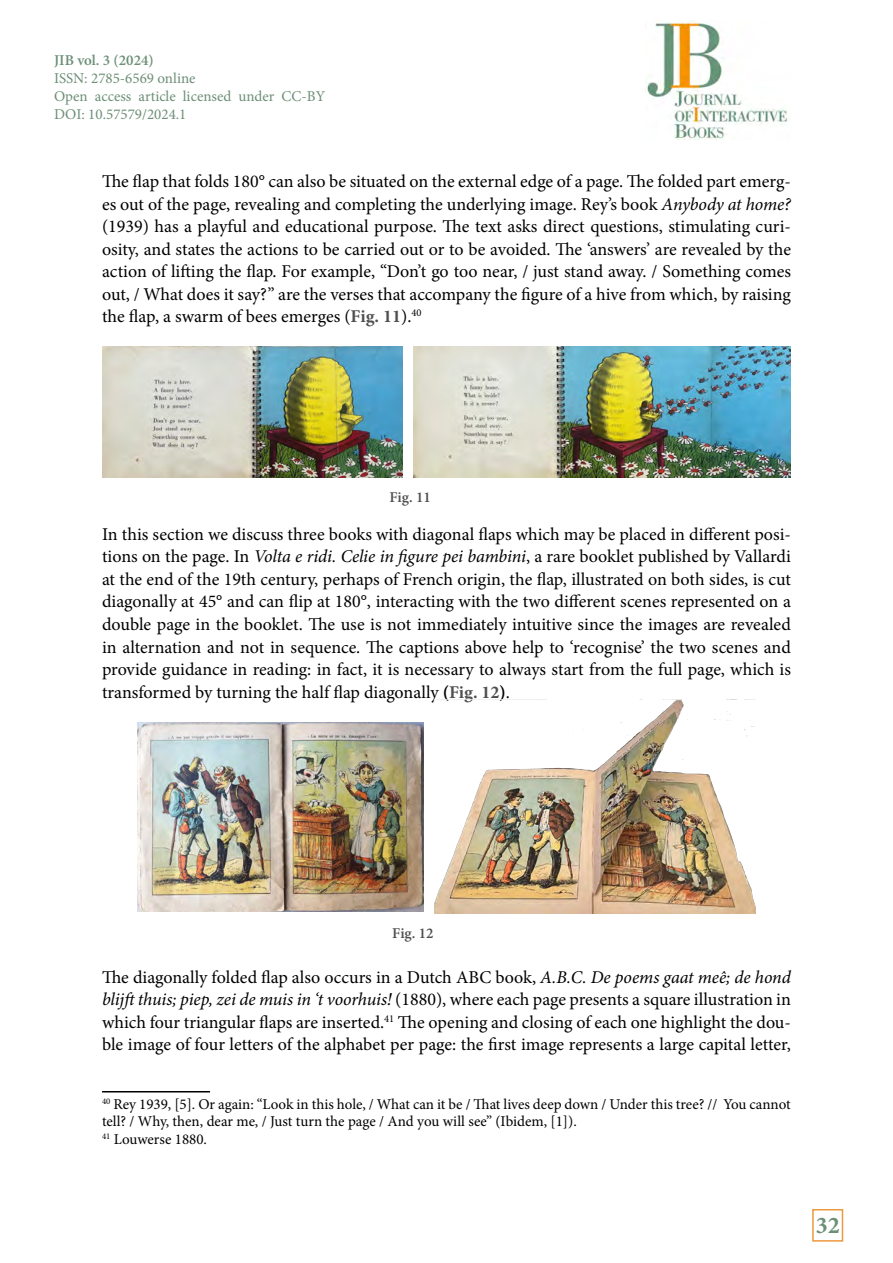
<style>
.page{position:relative;width:893px;height:1263px;background:#fff}
.page>*{position:absolute;margin:0;border:0;box-sizing:border-box;transform-origin:0 0}
.t1{font:700 24px "Minion Pro";color:#6c8f76}
.t2{font:18px/22.5px "Minion Pro";color:#000;text-align:justify}
.t3{font:15px/17.2px "Minion Pro";letter-spacing:-.005em;color:#000}
.t4{font:15px/18px "Minion Pro";color:#6c8f76}
.t5{font:600 15px "Minion Pro";color:#6c8f76}
.t6{font:600 15px "Minion Pro";color:#504f4f}
.s1{font-style:italic}
.s2{font-weight:700;color:#504f4f}
.s3{font-weight:700}
</style>
<div class="page">
<img style="left:645px;top:21px;width:143px;height:118px">
<hr style="left:102px;top:1091px;width:108px;height:1px;background:#000">
<img style="left:137px;top:723px;width:286px;height:189px">
<img style="left:434px;top:699px;width:322px;height:215px">
<img style="left:103px;top:346px;width:300px;height:132px">
<img style="left:413px;top:346px;width:378px;height:132px">
<div style="left:812px;top:1209px;width:31px;height:32px;border:2px solid #ee983f"></div>
<p class="t5" style="left:54px;top:50px;width:101px">JIB vol. 3 (2024)</p>
<p class="t4" style="left:54px;top:69px;width:273px">ISSN: 2785-6569 online<br>Open access article licensed under CC-BY<br>DOI: 10.57579/2024.1</p>
<p class="t2" style="left:102px;top:171px;width:690px">The flap that folds 180° can also be situated on the external edge of a page. The folded part emerg&shy;es out of the page, revealing and completing the underlying image. Rey’s book <span class="s1">Anybody at home? </span>(1939) has a playful and educational purpose. The text asks direct questions, stimulating curi&shy;osity, and states the actions to be carried out or to be avoided. The ‘answers’ are revealed by the action of lifting the flap. For example, “Don’t go too near, / just stand away. / Something comes out, / What does it say?” are the verses that accompany the figure of a hive from which, by raising the flap, a swarm of bees emerges (<span class="s2">Fig. 11</span>).<sup>40</sup></p>
<p class="t6" style="left:389px;top:487px;width:43px">Fig. 11</p>
<p class="t2" style="left:102px;top:523px;width:690px">In this section we discuss three books with diagonal flaps which may be placed in different posi&shy;tions on the page. In <span class="s1">Volta e ridi. Celie in figure pei bambini</span>, a rare booklet published by Vallardi at the end of the 19th century, perhaps of French origin, the flap, illustrated on both sides, is cut diagonally at 45° and can flip at 180°, interacting with the two different scenes represented on a double page in the booklet. The use is not immediately intuitive since the images are revealed in alternation and not in sequence. The captions above help to ‘recognise’ the two scenes and provide guidance in reading: in fact, it is necessary to always start from the full page, which is transformed by turning the half flap diagonally <span class="s3">(</span><span class="s2">Fig. 12</span><span class="s3">)</span>.</p>
<p class="t6" style="left:392px;top:923px;width:43px">Fig. 12</p>
<p class="t2" style="left:102px;top:965px;width:690px">The diagonally folded flap also occurs in a Dutch ABC book, <span class="s1">A.B.C. De poems gaat meê; de hond blijft thuis; piep, zei de muis in ‘t voorhuis!</span> (1880), where each page presents a square illustration in which four triangular flaps are inserted.<sup>41</sup> The opening and closing of each one highlight the dou&shy;ble image of four letters of the alphabet per page: the first image represents a large capital letter,</p>
<p class="t3" style="left:102px;top:1096px;width:690px"><sup>40</sup> Rey 1939, [5]. Or again: “Look in this hole, / What can it be / That lives deep down / Under this tree? // You cannot tell? / Why, then, dear me, / Just turn the page / And you will see” (Ibidem, [1]).<br><sup>41</sup> Louwerse 1880.</p>
<h1 class="t1" style="left:816px;top:1209px;width:25px">32</h1>
</div>
